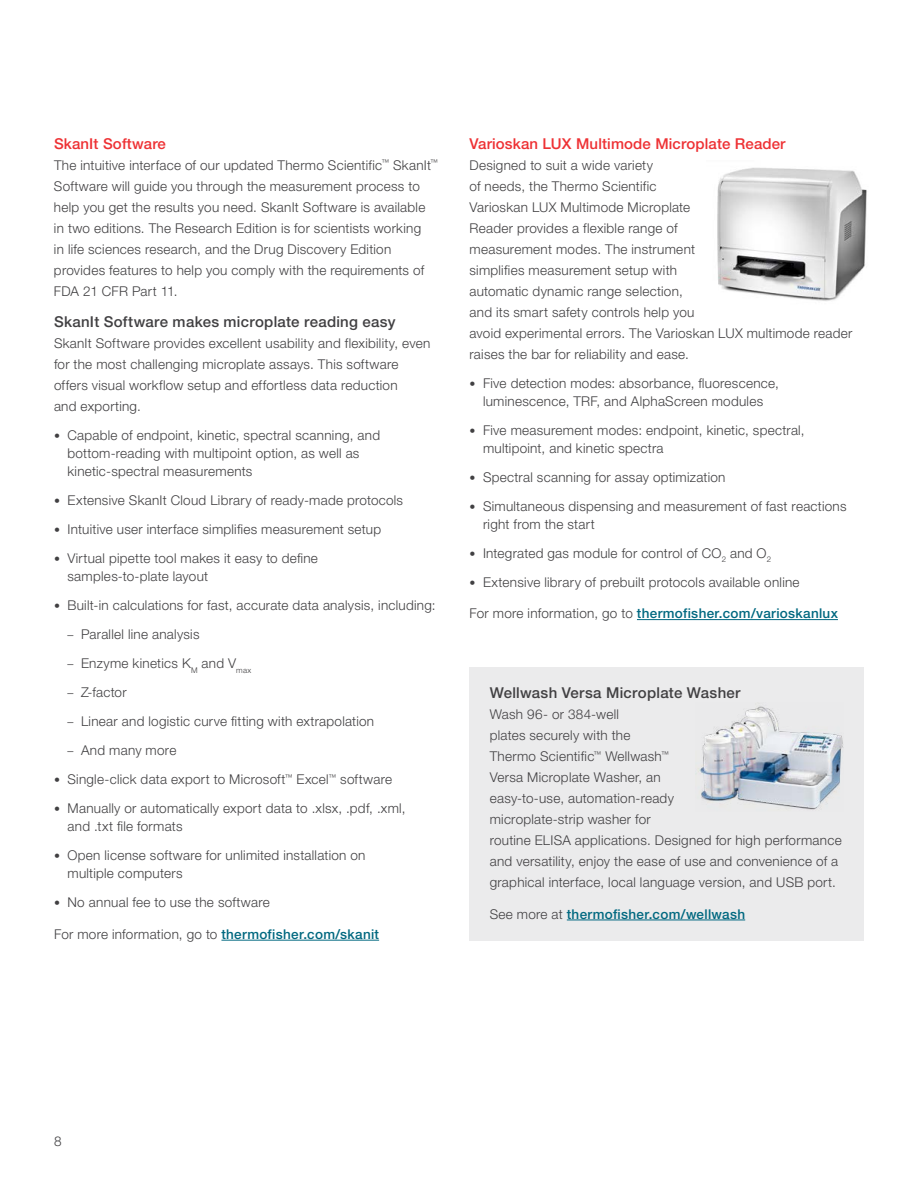
<style>
.page{position:relative;width:918px;height:1188px;background:#fff}
.page>*{position:absolute;margin:0;border:0;box-sizing:border-box;transform-origin:0 0}
.t1{font:500 15px "Helvetica Neue LTW1 G";letter-spacing:.02em;color:#414042}
.t2{font:500 15px "Helvetica Neue LTW1 G";letter-spacing:.01em;color:#ee3134}
.t3{font:300 13.5px/21px "Helvetica Neue LTW1 G";letter-spacing:.02em;color:#414042}
.t4{font:500 13.5px "Helvetica Neue LTW1 G";letter-spacing:.025em;color:#006880}
.s1{font-size:12px}
.s2{font-weight:500;color:#006880}
.s3{font-weight:300;color:#414042}
</style>
<div class="page">
<hr style="left:221px;top:940px;width:158px;height:1px;background:#006880">
<img style="left:717px;top:167px;width:150px;height:134px">
<hr style="left:637px;top:619px;width:201px;height:1px;background:#006880">
<div style="left:470px;top:667px;width:394px;height:274px;background:#ebebec"></div>
<hr style="left:567px;top:920px;width:178px;height:1px;background:#006880">
<img style="left:698px;top:706px;width:146px;height:104px">
<p class="t2" style="left:54px;top:134px;width:113px">SkanIt Software</p>
<p class="t3" style="left:54px;top:154px;width:386px">The intuitive interface of our updated Thermo Scientific<sup>™</sup> SkanIt<sup>™ </sup>Software will guide you through the measurement process to help you get the results you need. SkanIt Software is available in two editions. The Research Edition is for scientists working<br>in life sciences research, and the Drug Discovery Edition provides features to help you comply with the requirements of FDA 21 CFR Part 11.</p>
<p class="t1" style="left:54px;top:313px;width:343px">SkanIt Software makes microplate reading easy</p>
<p class="t3" style="left:54px;top:333px;width:378px">SkanIt Software provides excellent usability and flexibility, even for the most challenging microplate assays. This software offers visual workflow setup and effortless data reduction<br>and exporting.</p>
<p class="t3" style="left:68px;top:426px;width:314px;line-height:18px;text-indent:-14px"><span class="s1">•</span> Capable of endpoint, kinetic, spectral scanning, and bottom-reading with multipoint option, as well as kinetic-spectral measurements</p>
<p class="t3" style="left:54px;top:490px;width:351px"><span class="s1">•</span> Extensive SkanIt Cloud Library of ready-made protocols</p>
<p class="t3" style="left:54px;top:519px;width:329px"><span class="s1">•</span> Intuitive user interface simplifies measurement setup</p>
<p class="t3" style="left:68px;top:549px;width:252px;line-height:18px;text-indent:-14px"><span class="s1">•</span> Virtual pipette tool makes it easy to define samples-to-plate layout</p>
<p class="t3" style="left:54px;top:595px;width:383px"><span class="s1">•</span> Built-in calculations for fast, accurate data analysis, including:</p>
<p class="t3" style="left:68px;top:624px;width:134px"><span class="s1">–</span> Parallel line analysis</p>
<p class="t3" style="left:68px;top:653px;width:185px"><span class="s1">–</span> Enzyme kinetics K<sub>M</sub> and V<sub>max</sub></p>
<p class="t3" style="left:68px;top:682px;width:61px"><span class="s1">–</span> Z-factor</p>
<p class="t3" style="left:68px;top:711px;width:308px"><span class="s1">–</span> Linear and logistic curve fitting with extrapolation</p>
<p class="t3" style="left:68px;top:740px;width:110px"><span class="s1">–</span> And many more</p>
<p class="t3" style="left:54px;top:769px;width:340px"><span class="s1">•</span> Single-click data export to Microsoft<sup>™</sup> Excel<sup>™</sup> software</p>
<p class="t3" style="left:68px;top:799px;width:339px;line-height:18px;text-indent:-14px"><span class="s1">•</span> Manually or automatically export data to .xlsx, .pdf, .xml, and .txt file formats</p>
<p class="t3" style="left:68px;top:846px;width:300px;line-height:18px;text-indent:-14px"><span class="s1">•</span> Open license software for unlimited installation on multiple computers</p>
<p class="t3" style="left:54px;top:892px;width:217px"><span class="s1">•</span> No annual fee to use the software</p>
<p class="t3" style="left:54px;top:923px;width:327px">For more information, go to <span class="s2">thermofisher.com/skanit</span></p>
<p class="t2" style="left:470px;top:134px;width:318px">Varioskan LUX Multimode Microplate Reader</p>
<p class="t3" style="left:470px;top:154px;width:384px">Designed to suit a wide variety<br>of needs, the Thermo Scientific<br>Varioskan LUX Multimode Microplate<br>Reader provides a flexible range of<br>measurement modes. The instrument<br>simplifies measurement setup with<br>automatic dynamic range selection,<br>and its smart safety controls help you<br>avoid experimental errors. The Varioskan LUX multimode reader raises the bar for reliability and ease.</p>
<p class="t3" style="left:470px;top:374px;width:311px;line-height:18px;text-align:center"><span class="s1">•</span> Five detection modes: absorbance, fluorescence, luminescence, TRF, and AlphaScreen modules</p>
<p class="t3" style="left:483px;top:421px;width:323px;line-height:18px;text-indent:-14px"><span class="s1">•</span> Five measurement modes: endpoint, kinetic, spectral, multipoint, and kinetic spectra</p>
<p class="t3" style="left:470px;top:466px;width:258px"><span class="s1">•</span> Spectral scanning for assay optimization</p>
<p class="t3" style="left:483px;top:497px;width:365px;line-height:18px;text-indent:-14px"><span class="s1">•</span> Simultaneous dispensing and measurement of fast reactions right from the start</p>
<p class="t3" style="left:470px;top:542px;width:303px"><span class="s1">•</span> Integrated gas module for control of CO<sub>2</sub> and O<sub>2</sub></p>
<p class="t3" style="left:470px;top:571px;width:332px"><span class="s1">•</span> Extensive library of prebuilt protocols available online</p>
<p class="t4" style="left:470px;top:605px;width:370px"><span class="s3">For more information, go to</span> thermofisher.com/varioskanlux</p>
<p class="t1" style="left:490px;top:684px;width:252px">Wellwash Versa Microplate Washer</p>
<p class="t3" style="left:490px;top:704px;width:353px">Wash 96- or 384-well<br>plates securely with the<br>Thermo Scientific<sup>™</sup> Wellwash<sup>™<br></sup>Versa Microplate Washer, an<br>easy-to-use, automation-ready<br>microplate-strip washer for<br>routine ELISA applications. Designed for high performance and versatility, enjoy the ease of use and convenience of a graphical interface, local language version, and USB port.</p>
<p class="t4" style="left:490px;top:906px;width:257px"><span class="s3">See more at</span> thermofisher.com/wellwash</p>
<p class="t3" style="left:54px;top:1131px;width:9px">8</p>
</div>
